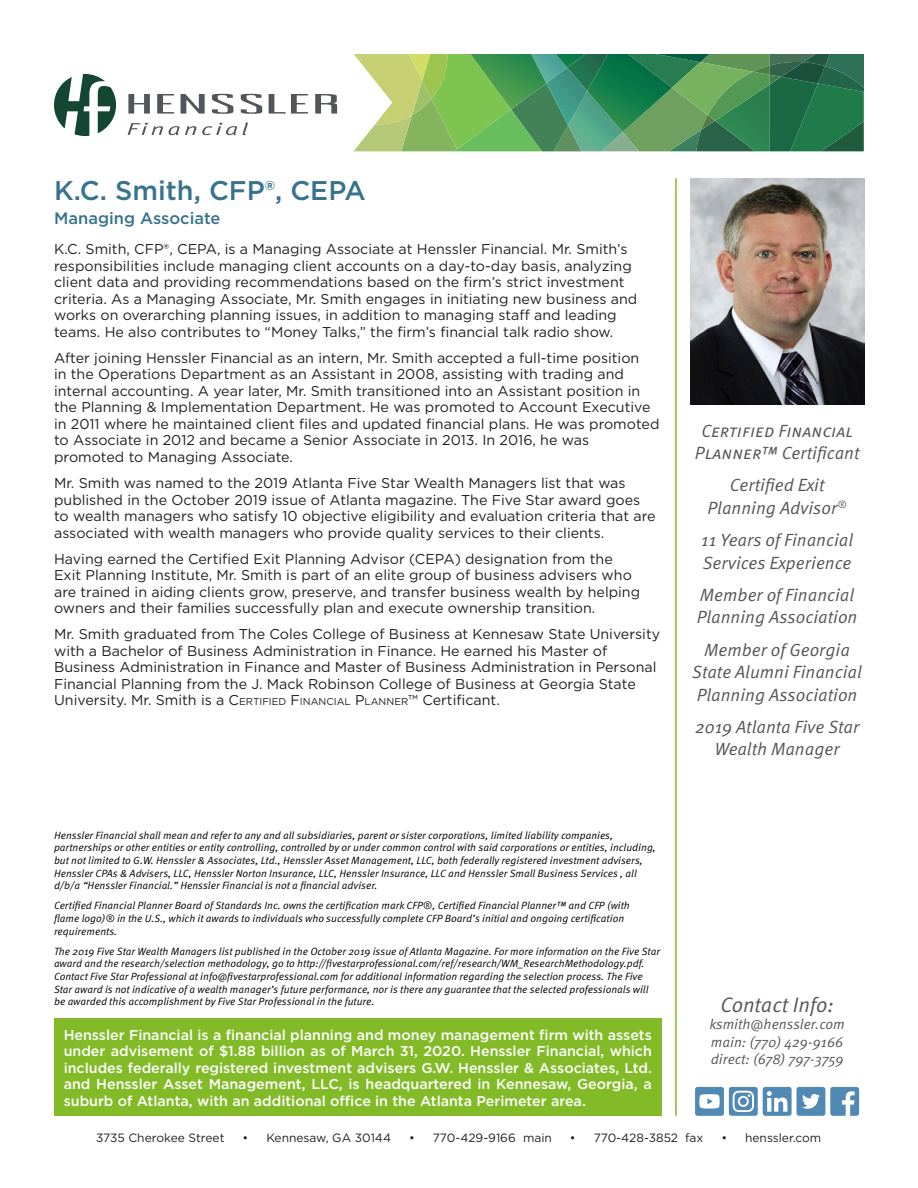
<style>
.page{position:relative;width:918px;height:1188px;background:#fff}
.page>*{position:absolute;margin:0;border:0;box-sizing:border-box;transform-origin:0 0}
.t1{font:500 27px "Gotham";color:#37738d}
.t2{font:21px "Meta Pro Norm Ita";color:#54555a}
.t3{font:17.7px/22.5px "Meta Pro Norm Ita";color:#54555a;text-align:center}
.t4{font:500 16.5px "Gotham";color:#37738d}
.t5{font:14.25px/16.5px "Gotham";color:#231f20}
.t6{font:500 14.25px/16.5px "Gotham";color:#fff;text-align:justify}
.t7{font:14.25px/17.1px "Meta Pro Norm Ita";letter-spacing:-.005em;color:#54555a;text-align:justify}
.t8{font:12px "Gotham";color:#231f20}
.t9{font:10.5px/12.6px "Meta Pro Norm Ita";color:#000}
.s1{font-style:inherit}
.s2{font-size:10.05px}
</style>
<div class="page">
<svg style="left:354px;top:54px;width:510px;height:97px;background:#5b9c61"></svg>
<svg style="left:128px;top:94px;width:22px;height:20px"></svg>
<svg style="left:157px;top:94px;width:17px;height:20px"></svg>
<svg style="left:181px;top:94px;width:24px;height:20px"></svg>
<svg style="left:212px;top:94px;width:21px;height:20px"></svg>
<svg style="left:241px;top:94px;width:21px;height:20px"></svg>
<svg style="left:269px;top:94px;width:39px;height:20px"></svg>
<svg style="left:315px;top:94px;width:22px;height:20px"></svg>
<svg style="left:128px;top:123px;width:35px;height:12px"></svg>
<svg style="left:169px;top:126px;width:27px;height:9px"></svg>
<svg style="left:202px;top:123px;width:35px;height:12px"></svg>
<svg style="left:243px;top:122px;width:5px;height:13px"></svg>
<svg style="left:54px;top:74px;width:62px;height:62px"></svg>
<hr style="left:675px;top:178px;width:2px;height:938px;background:#82bb27">
<div style="left:54px;top:1019px;width:608px;height:97px;background:#82bb27"></div>
<svg style="left:695px;top:1087px;width:164px;height:29px"></svg>
<img style="left:690px;top:178px;width:174px;height:226px">
<h1 class="t1" style="left:54px;top:173px;width:313px">K.C. Smith, CFP®, CEPA</h1>
<p class="t4" style="left:54px;top:207px;width:168px">Managing Associate</p>
<p class="t5" style="left:54px;top:240px;width:585px">K.C. Smith, CFP®, CEPA, is a Managing Associate at Henssler Financial. Mr. Smith’s responsibilities include managing client accounts on a day-to-day basis, analyzing client data and providing recommendations based on the firm’s strict investment criteria. As a Managing Associate, Mr. Smith engages in initiating new business and works on overarching planning issues, in addition to managing staff and leading teams. He also contributes to “Money Talks,” the firm’s financial talk radio show.</p>
<p class="t5" style="left:54px;top:349px;width:607px">After joining Henssler Financial as an intern, Mr. Smith accepted a full-time position<br>in the Operations Department as an Assistant in 2008, assisting with trading and internal accounting. A year later, Mr. Smith transitioned into an Assistant position in the Planning &amp; Implementation Department. He was promoted to Account Executive in 2011 where he maintained client files and updated financial plans. He was promoted to Associate in 2012 and became a Senior Associate in 2013. In 2016, he was promoted to Managing Associate.</p>
<p class="t5" style="left:54px;top:474px;width:603px">Mr. Smith was named to the 2019 Atlanta Five Star Wealth Managers list that was published in the October 2019 issue of Atlanta magazine. The Five Star award goes to wealth managers who satisfy 10 objective eligibility and evaluation criteria that are associated with wealth managers who provide quality services to their clients.</p>
<p class="t5" style="left:54px;top:550px;width:588px">Having earned the Certified Exit Planning Advisor (CEPA) designation from the Exit Planning Institute, Mr. Smith is part of an elite group of business advisers who are trained in aiding clients grow, preserve, and transfer business wealth by helping owners and their families successfully plan and execute ownership transition.</p>
<p class="t5" style="left:54px;top:626px;width:608px">Mr. Smith graduated from The Coles College of Business at Kennesaw State University with a Bachelor of Business Administration in Finance. He earned his Master of Business Administration in Finance and Master of Business Administration in Personal Financial Planning from the J. Mack Robinson College of Business at Georgia State University. Mr. Smith is a <span class="s1">C</span><span class="s2">ERTIFIED</span> <span class="s1">F</span> <span class="s2">INANCIAL</span> <span class="s1">P</span><span class="s2">LANNER</span>™ Certificant.</p>
<p class="t9" style="left:54px;top:828px;width:604px">Henssler Financial shall mean and refer to any and all subsidiaries, parent or sister corporations, limited liability companies, partnerships or other entities or entity controlling, controlled by or under common control with said corporations or entities, including, but not limited to G.W. Henssler &amp; Associates, Ltd., Henssler Asset Management, LLC, both federally registered investment advisers, Henssler CPAs &amp; Advisers, LLC, Henssler Norton Insurance, LLC, Henssler Insurance, LLC and Henssler Small Business Services , all d/b/a “Henssler Financial.” Henssler Financial is not a financial adviser.</p>
<p class="t9" style="left:54px;top:899px;width:577px">Certified Financial Planner Board of Standards Inc. owns the certification mark CFP®, Certified Financial Planner™ and CFP (with flame logo)® in the U.S., which it awards to individuals who successfully complete CFP Board’s initial and ongoing certification requirements.</p>
<p class="t9" style="left:54px;top:944px;width:608px">The 2019 Five Star Wealth Managers list published in the October 2019 issue of Atlanta Magazine. For more information on the Five Star award and the research/selection methodology, go to http://fivestarprofessional.com/ref/research/WM_ResearchMethodology.pdf.<br>Contact Five Star Professional at info@fivestarprofessional.com for additional information regarding the selection process. The Five Star award is not indicative of a wealth manager’s future performance, nor is there any guarantee that the selected professionals will be awarded this accomplishment by Five Star Professional in the future.</p>
<p class="t6" style="left:64px;top:1026px;width:590px">Henssler Financial is a financial planning and money management firm with assets under advisement of $1.88 billion as of March 31, 2020. Henssler Financial, which includes federally registered investment advisers G.W. Henssler &amp; Associates, Ltd. and Henssler Asset Management, LLC, is headquartered in Kennesaw, Georgia, a suburb of Atlanta, with an additional office in the Atlanta Perimeter area.</p>
<p class="t3" style="left:695px;top:418px;width:167px">Certified Financial<br>Planner™ Certificant</p>
<p class="t3" style="left:708px;top:473px;width:141px">Certified Exit<br>Planning Advisor<sup>®</sup></p>
<p class="t3" style="left:701px;top:528px;width:154px;text-align:left">11 Years of Financial<br>Services Experience</p>
<p class="t3" style="left:697px;top:582px;width:162px;text-align:left">Member of Financial<br>Planning Association</p>
<p class="t3" style="left:692px;top:637px;width:171px">Member of Georgia<br>State Alumni Financial<br>Planning Association</p>
<p class="t3" style="left:695px;top:714px;width:166px">2019 Atlanta Five Star<br>Wealth Manager</p>
<h2 class="t2" style="left:720px;top:989px;width:115px">Contact Info:</h2>
<p class="t7" style="left:709px;top:1015px;width:137px">ksmith@henssler.com main: (770) 429-9166 direct: (678) 797-3759</p>
<p class="t8" style="left:96px;top:1130px;width:130px">3735 Cherokee Street</p>
<p class="t8" style="left:243px;top:1130px;width:150px">• Kennesaw, GA 30144</p>
<p class="t8" style="left:409px;top:1130px;width:144px">• 770-429-9166 main</p>
<p class="t8" style="left:570px;top:1130px;width:135px">• 770-428-3852 fax</p>
<p class="t8" style="left:721px;top:1130px;width:102px">• henssler.com</p>
</div>
